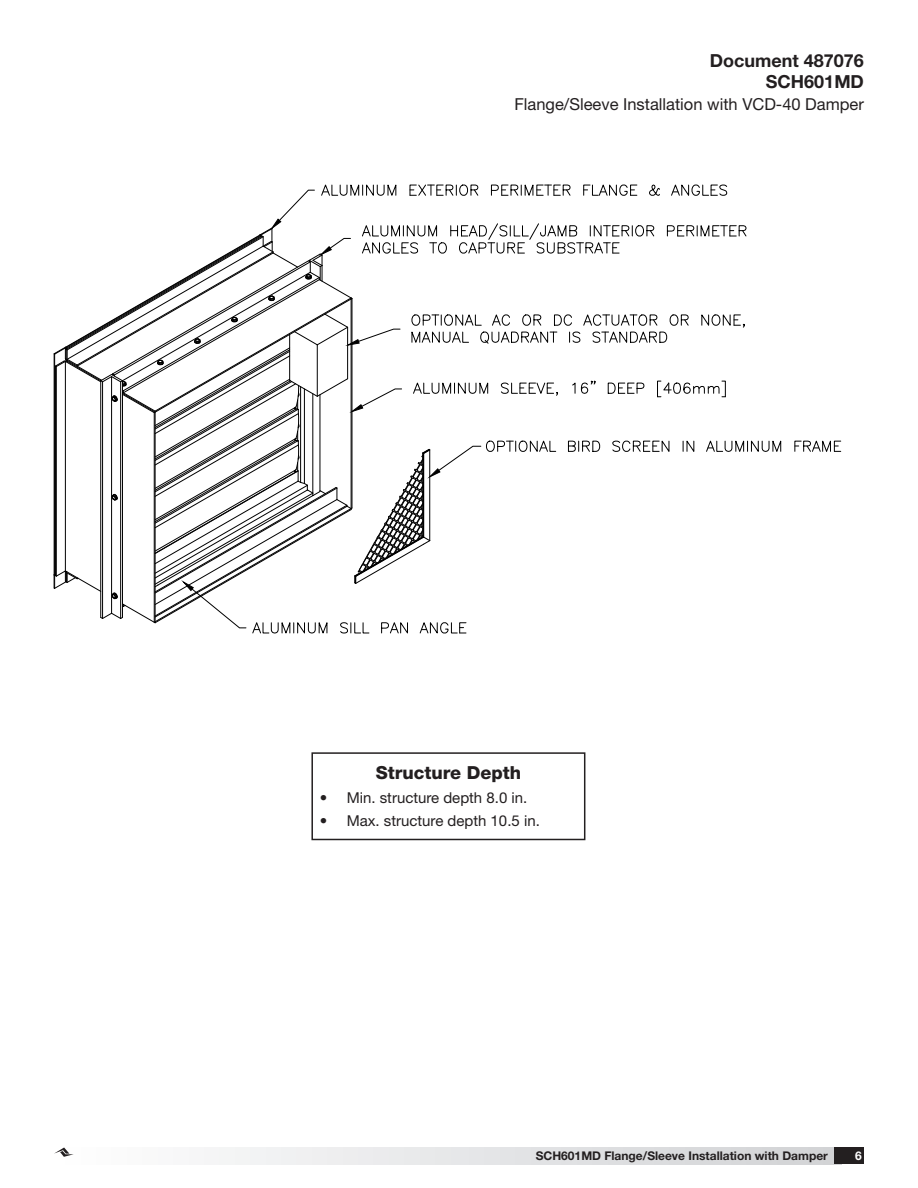
<style>
.page{position:relative;width:918px;height:1188px;background:#fff}
.page>*{position:absolute;margin:0;border:0;box-sizing:border-box;transform-origin:0 0}
.t1{font:700 18px/21.6px "Helvetica Neue LT Std";color:#231f20;text-align:right}
.Sub-Section_Headings{font:800 18px "Helvetica Neue LT Std";color:#231f20}
.t2{font:16.5px "Helvetica Neue LT Std";color:#231f20}
.t3{font:15px "Helvetica Neue LT Std";color:#231f20}
.t4{font:700 12px "Helvetica Neue LT Std";color:#231f20}
.t5{font:700 12px "Helvetica Neue LT Std";color:#fff}
</style>
<div class="page">
<div style="left:56px;top:1148px;width:785px;height:16px;background:linear-gradient(to right,#fefefe,#d0d2d4)"></div>
<div style="left:834px;top:1148px;width:30px;height:16px;background:#231f20"></div>
<svg style="left:54px;top:1148px;width:20px;height:9px"></svg>
<svg style="left:53px;top:184px;width:789px;height:450px"></svg>
<div style="left:311px;top:752px;width:274px;height:88px;border:2px solid #231f20"></div>
<p class="t1" style="left:710px;top:49px;width:156px">Document 487076<br>SCH601MD</p>
<p class="t2" style="left:514px;top:94px;width:351px">Flange/Sleeve Installation with VCD-40 Damper</p>
<p class="Sub-Section_Headings" style="left:376px;top:762px;width:147px">Structure Depth</p>
<p class="t3" style="left:320px;top:788px;width:209px">• Min. structure depth 8.0 in.</p>
<p class="t3" style="left:320px;top:812px;width:222px">• Max. structure depth 10.5 in.</p>
<p class="t4" style="left:536px;top:1148px;width:294px">SCH601MD Flange/Sleeve Installation with Damper</p>
<p class="t5" style="left:855px;top:1148px;width:8px">6</p>
</div>
